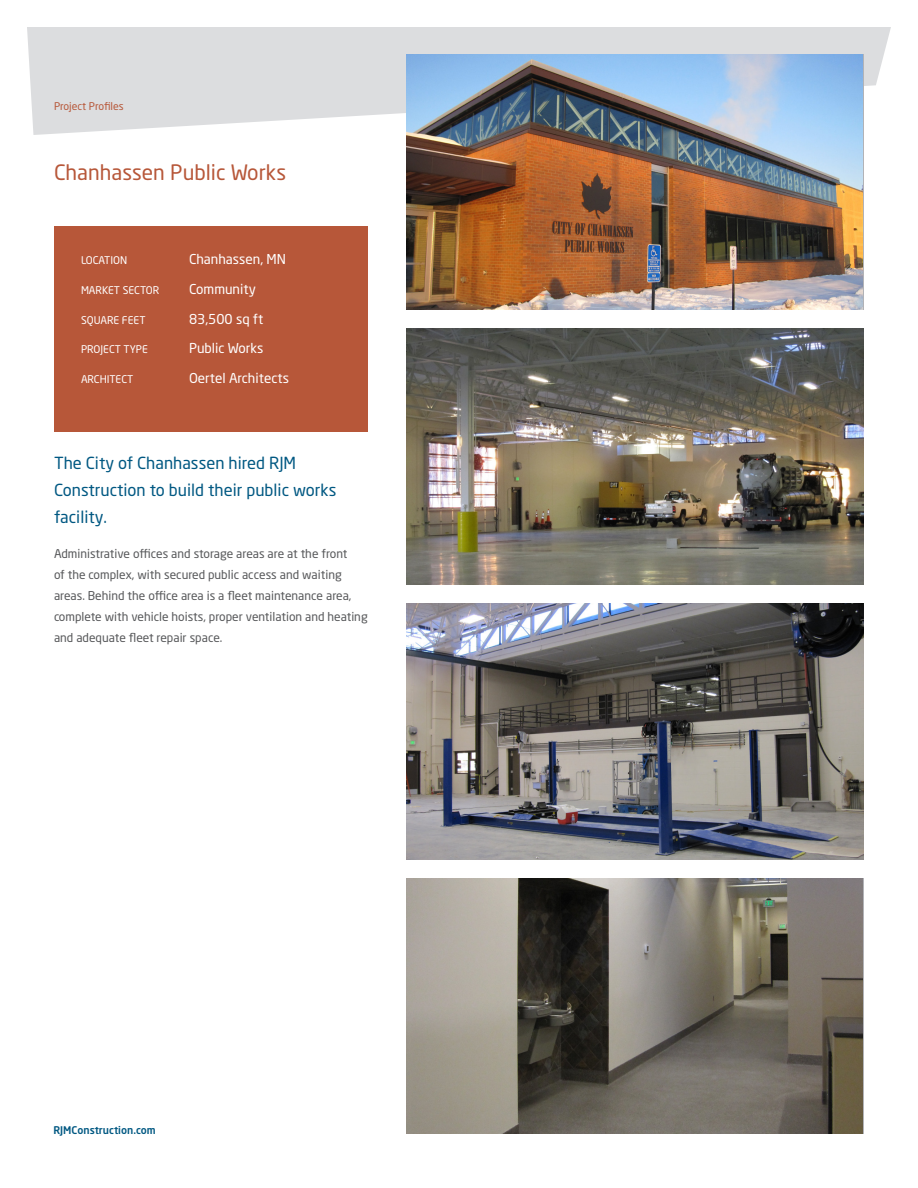
<style>
.page{position:relative;width:918px;height:1188px;background:#fff}
.page>*{position:absolute;margin:0;border:0;box-sizing:border-box;transform-origin:0 0}
.Headline{font:21px "Neo Sans Std";color:#b75739}
.Featured_Copy{font:16.5px/27px "Neo Sans Std";color:#005882}
.Details{font:13.5px "Neo Sans Std";color:#fff}
.Body_Copy_1{font:12px/21px "Neo Sans Std";color:#57585a}
.Details-2{font:10.5px "Neo Sans Std";color:#fff}
.t1{font:500 10.5px "Neo Sans Std";color:#005882}
.t2{font:10.5px "Neo Sans Std";color:#b75739}
</style>
<div class="page">
<svg style="left:27px;top:27px;width:864px;height:108px;fill:#dcdddf"></svg>
<img style="left:406px;top:54px;width:457px;height:255px">
<img style="left:406px;top:329px;width:458px;height:255px">
<img style="left:406px;top:604px;width:458px;height:255px">
<img style="left:406px;top:879px;width:457px;height:255px">
<div style="left:54px;top:227px;width:314px;height:205px;background:#b75739"></div>
<p class="t2" style="left:54px;top:99px;width:71px">Project Profiles</p>
<p class="Headline" style="left:54px;top:160px;width:234px">Chanhassen Public Works</p>
<p class="Details-2" style="left:81px;top:254px;width:48px">LOCATION</p>
<p class="Details" style="left:189px;top:251px;width:99px">Chanhassen, MN</p>
<p class="Details-2" style="left:81px;top:283px;width:80px">MARKET SECTOR</p>
<p class="Details" style="left:189px;top:281px;width:68px">Community</p>
<p class="Details-2" style="left:81px;top:313px;width:66px">SQUARE FEET</p>
<p class="Details" style="left:189px;top:310px;width:76px">83,500 sq ft</p>
<p class="Details-2" style="left:81px;top:343px;width:68px">PROJECT TYPE</p>
<p class="Details" style="left:189px;top:340px;width:76px">Public Works</p>
<p class="Details-2" style="left:81px;top:373px;width:54px">ARCHITECT</p>
<p class="Details" style="left:189px;top:370px;width:101px">Oertel Architects</p>
<p class="Featured_Copy" style="left:54px;top:449px;width:284px">The City of Chanhassen hired RJM<br>Construction to build their public works facility.</p>
<p class="Body_Copy_1" style="left:54px;top:543px;width:315px">Administrative offices and storage areas are at the front<br>of the complex, with secured public access and waiting areas. Behind the office area is a fleet maintenance area, complete with vehicle hoists, proper ventilation and heating and adequate fleet repair space.</p>
<p class="t1" style="left:53px;top:1123px;width:104px">RJMConstruction.com</p>
</div>
